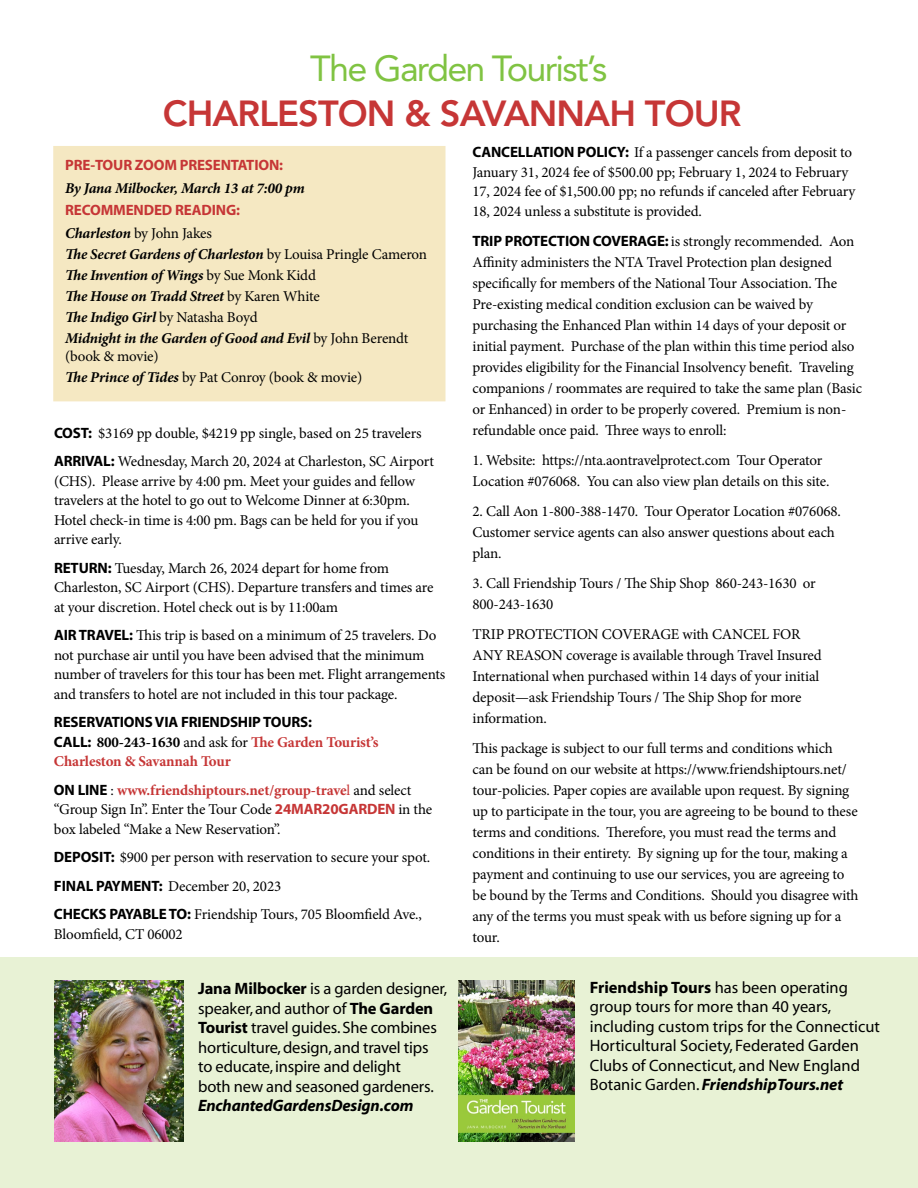
<style>
.page{position:relative;width:918px;height:1188px;background:#fff}
.page>*{position:absolute;margin:0;border:0;box-sizing:border-box;transform-origin:0 0}
.t1{font:800 36px "Avenir";letter-spacing:-.025em;color:#c63636}
.t2{font:36px "Avenir";letter-spacing:-.05em;color:#80c342}
.t3{font:16.5px/19.5px "Myriad";letter-spacing:-.01em;color:#000}
.t4{font:italic 700 16.5px "Myriad";letter-spacing:-.01em;color:#000}
.t5{font:15px/21px "Minion Pro";letter-spacing:-.01em;color:#000}
.t6{font:italic 700 15px/21px "Minion Pro";letter-spacing:-.015em;color:#000}
.t7{font:700 15px/19.5px "Minion Pro";letter-spacing:-.01em;color:#c63636}
.t8{font:700 15px "Myriad";letter-spacing:-.01em;color:#c63636}
.t9{font:700 15px "Myriad";letter-spacing:-.01em;color:#000}
.s1{font-weight:900;font-size:21px;color:#fff}
.s2{font-weight:400;font-style:normal}
.s3{font-weight:700;font-style:italic}
.s4{font-family:"Myriad";font-weight:700}
.s5{font-family:"Myriad";color:#000}
.s6{color:#000}
.s7{font-weight:400;color:#000}
.s8{font-weight:700;color:#c63636}
.s9{color:#c63636}
.s10{font-family:"Myriad";font-weight:700;color:#c63636}
.s11{font-weight:700}
</style>
<div class="page">
<div style="left:53px;top:146px;width:393px;height:255px;background:#f5e8c2;border:2px solid #f5e8c2"></div>
<div style="left:0;top:958px;width:918px;height:230px;background:#e8f2d5"></div>
<img style="left:54px;top:980px;width:129px;height:161px">
<img style="left:459px;top:980px;width:116px;height:161px">
<h1 class="t2" style="left:310px;top:47px;width:299px">The Garden Tourist’s</h1>
<h1 class="t1" style="left:163px;top:92px;width:24px">CHARLESTON</h1>
<h1 class="t1" style="left:404px;top:92px;width:352px">&amp; SAVANNAH TO UR<span class="s1">C</span></h1>
<p class="t8" style="left:65px;top:157px;width:220px">PRE-TOUR ZOOM PRESENTATION:</p>
<p class="t6" style="left:65px;top:177px;width:241px">By Jana Milbocker, March 13 at 7:00 pm</p>
<p class="t8" style="left:65px;top:202px;width:176px">RECOMMENDED READING:</p>
<p class="t6" style="left:65px;top:222px;width:363px">Charleston <span class="s2">by John Jakes<br></span>The Secret Gardens of Charleston <span class="s2">by Louisa Pringle Cameron </span>The Invention of Wings <span class="s2">by Sue Monk Kidd<br></span>The House on Tradd Street <span class="s2">by Karen White<br></span>The Indigo Girl <span class="s2">by Natasha Boyd<br></span>Midnight in the Garden of Good and Evil <span class="s2">by John Berendt</span></p>
<p class="t5" style="left:65px;top:345px;width:299px">(book &amp; movie)<br><span class="s3">The Prince of Tides</span> by Pat Conroy (book &amp; movie)</p>
<p class="t5" style="left:54px;top:419px;width:381px;line-height:28.5px"><span class="s4">COST:</span> $3169 pp double, $4219 pp single, based on 25 travelers<br><span class="s4">ARRIVAL:</span> Wednesday, March 20, 2024 at Charleston, SC Airport</p>
<p class="t5" style="left:54px;top:471px;width:366px;line-height:19.5px">(CHS). Please arrive by 4:00 pm. Meet your guides and fellow travelers at the hotel to go out to Welcome Dinner at 6:30pm.<br>Hotel check-in time is 4:00 pm. Bags can be held for you if you arrive early.</p>
<p class="t5" style="left:54px;top:558px;width:381px;line-height:19.5px"><span class="s4">RETURN:</span> Tuesday, March 26, 2024 depart for home from<br>Charleston, SC Airport (CHS). Departure transfers and times are at your discretion. Hotel check out is by 11:00am</p>
<p class="t5" style="left:54px;top:626px;width:393px;line-height:19.5px"><span class="s4">AIR TRAVEL:</span> This trip is based on a minimum of 25 travelers. Do not purchase air until you have been advised that the minimum number of travelers for this tour has been met. Flight arrangements and transfers to hotel are not included in this tour package.</p>
<p class="t9" style="left:54px;top:715px;width:260px">RESERVATIONS VIA FRIENDSHIP TOURS:</p>
<p class="t7" style="left:54px;top:732px;width:326px"><span class="s5">CALL:</span> <span class="s6">800-243-1630</span> <span class="s7">and ask for</span> The Garden Tourist’s<br>Charleston &amp; Savannah Tour</p>
<p class="t5" style="left:54px;top:780px;width:380px;line-height:19.5px"><span class="s4">ON LINE</span> : <span class="s8">www.friendshiptours.net/group-trave</span><span class="s9">l</span> and select “Group Sign In”. Enter the Tour Code <span class="s10">24MAR20GARDEN</span> in the box labeled “Make a New Reservation”.</p>
<p class="t5" style="left:54px;top:843px;width:378px;line-height:28.5px"><span class="s4">DEPOSIT:</span> $900 per person with reservation to secure your spot.<br><span class="s4">FINAL PAYMENT:</span> December 20, 2023<br><span class="s4">CHECKS PAYABLE TO:</span> Friendship Tours, 705 Bloomfield Ave.,</p>
<p class="t5" style="left:54px;top:924px;width:130px">Bloomfield, CT 06002</p>
<p class="t3" style="left:198px;top:980px;width:251px"><span class="s11">Jana Milbocker</span> is a garden designer, speaker, and author of <span class="s11">The Garden Tourist</span> travel guides. She combines horticulture, design, and travel tips<br>to educate, inspire and delight<br>both new and seasoned gardeners.</p>
<p class="t4" style="left:198px;top:1097px;width:217px">EnchantedGardensDesign.com</p>
<p class="t5" style="left:472px;top:143px;width:384px;line-height:19.5px"><span class="s4">CANCELLATION POLICY:</span> If a passenger cancels from deposit to January 31, 2024 fee of $500.00 pp; February 1, 2024 to February 17, 2024 fee of $1,500.00 pp; no refunds if canceled after February 18, 2024 unless a substitute is provided.</p>
<p class="t5" style="left:472px;top:230px;width:391px"><span class="s4">TRIP PROTECTION COVERAGE:</span> is strongly recommended. Aon Affinity administers the NTA Travel Protection plan designed specifically for members of the National Tour Association. The Pre-existing medical condition exclusion can be waived by purchasing the Enhanced Plan within 14 days of your deposit or initial payment. Purchase of the plan within this time period also provides eligibility for the Financial Insolvency benefit. Traveling companions / roommates are required to take the same plan (Basic or Enhanced) in order to be properly covered. Premium is non&shy;refundable once paid. Three ways to enroll:</p>
<p class="t5" style="left:472px;top:449px;width:359px">1. Website: https://nta.aontravelprotect.com Tour Operator<br>Location #076068. You can also view plan details on this site.</p>
<p class="t5" style="left:472px;top:500px;width:370px">2. Call Aon 1-800-388-1470. Tour Operator Location #076068.<br>Customer service agents can also answer questions about each plan.</p>
<p class="t5" style="left:472px;top:572px;width:345px">3. Call Friendship Tours / The Ship Shop 860-243-1630 or<br>800-243-1630</p>
<p class="t5" style="left:472px;top:623px;width:351px">TRIP PROTECTION COVERAGE with CANCEL FOR ANY REASON coverage is available through Travel Insured International when purchased within 14 days of your initial deposit—ask Friendship Tours / The Ship Shop for more information.</p>
<p class="t5" style="left:472px;top:737px;width:388px">This package is subject to our full terms and conditions which<br>can be found on our website at https://www.friendshiptours.net/ tour-policies. Paper copies are available upon request. By signing up to participate in the tour, you are agreeing to be bound to these terms and conditions. Therefore, you must read the terms and conditions in their entirety. By signing up for the tour, making a payment and continuing to use our services, you are agreeing to be bound by the Terms and Conditions. Should you disagree with any of the terms you must speak with us before signing up for a tour.</p>
<p class="t3" style="left:590px;top:978px;width:292px"><span class="s11">Friendship Tours</span> has been operating group tours for more than 40 years, including custom trips for the Connecticut Horticultural Society, Federated Garden Clubs of Connecticut, and New England Botanic Garden. <span class="s3">FriendshipTours.net</span></p>
</div>
